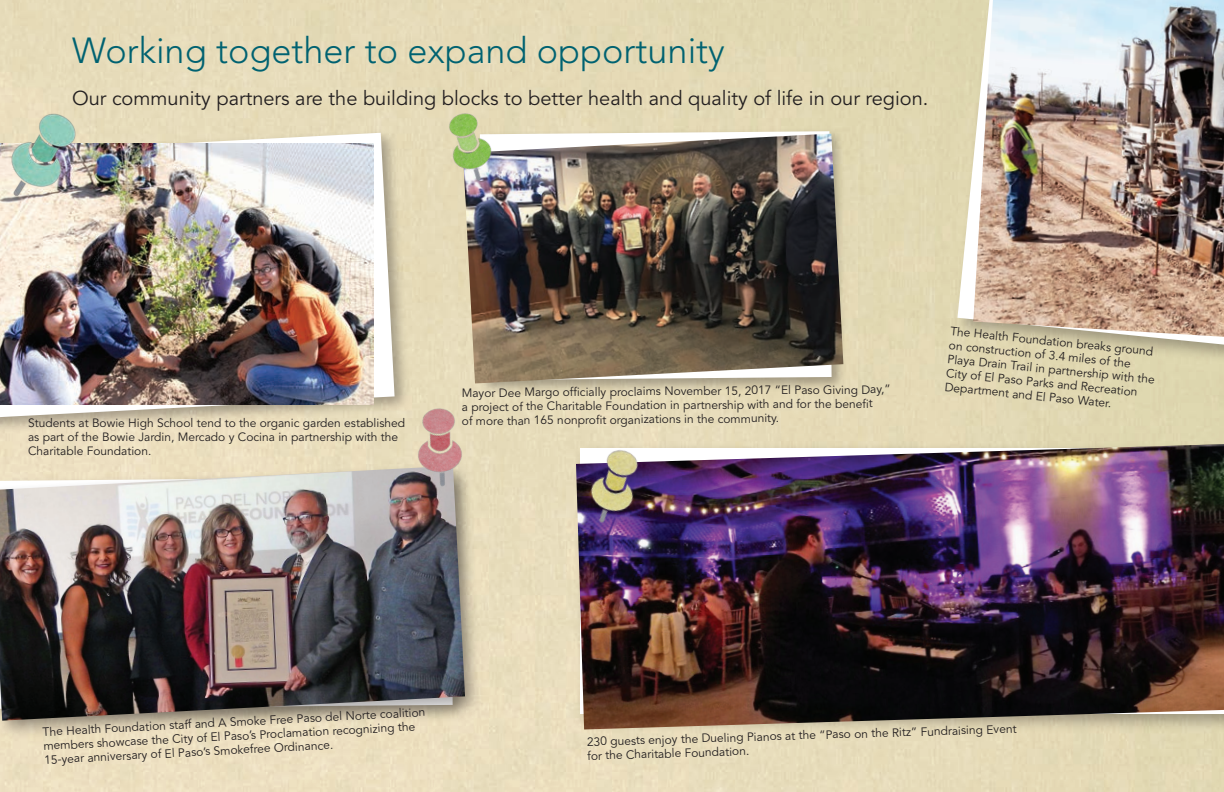
<style>
.page{position:relative;width:1224px;height:792px;background:#fff}
.page>*{position:absolute;margin:0;border:0;box-sizing:border-box;transform-origin:0 0}
.t1{font:300 36px "Avenir LT Std";color:#006271}
.t2{font:20px "Avenir LT Std";color:#231f20}
.t3{font:12px/14px "Avenir";color:#231f20}
</style>
<div class="page">
<div style="left:575px;top:442px;width:649px;height:292px;background:#e3d8b6"></div>
<div style="left:953px;top:0;width:271px;height:387px;background:#231f20;opacity:.35"></div>
<svg style="left:957px;top:0;width:267px;height:345px;fill:#dfd7b0"></svg>
<div style="left:0;top:129px;width:412px;height:306px;background:#231f20;opacity:.35"></div>
<svg style="left:0;top:133px;width:395px;height:284px"></svg>
<div style="left:476px;top:127px;width:370px;height:268px;background:#231f20;opacity:.35"></div>
<div style="left:0;top:461px;width:484px;height:278px;background:#231f20;opacity:.35"></div>
<img style="left:0;top:466px;width:465px;height:255px">
<img style="left:973px;top:0;width:251px;height:337px">
<img style="left:576px;top:444px;width:648px;height:285px">
<img style="left:0;top:143px;width:374px;height:262px">
<img style="left:463px;top:134px;width:380px;height:249px">
<img style="left:7px;top:113px;width:71px;height:88px">
<img style="left:411px;top:408px;width:54px;height:82px">
<img style="left:447px;top:112px;width:53px;height:70px">
<img style="left:587px;top:448px;width:57px;height:78px">
<h1 class="t1" style="left:72px;top:30px;width:654px">Working together to expand opportunity</h1>
<h2 class="t2" style="left:72px;top:86px;width:858px">Our community partners are the building blocks to better health and quality of life in our region.</h2>
<p class="t3" style="left:28px;top:417px;width:379px">Students at Bowie High School tend to the organic garden established as part of the Bowie Jardin, Mercado y Cocina in partnership with the<br>Charitable Foundation.</p>
<p class="t3" style="left:461px;top:388px;width:431px;rotate:-1deg">Mayor Dee Margo offi cially proclaims November 15, 2017 “El Paso Giving Day,” a project of the Charitable Foundation in partnership with and for the benefi t<br>of more than 165 nonprofi t organizations in the community.</p>
<p class="t3" style="left:951px;top:324px;width:210px;rotate:6deg">The Health Foundation breaks ground on construction of 3.4 miles of the Playa Drain Trail in partnership with the City of El Paso Parks and Recreation Department and El Paso Water.</p>
<p class="t3" style="left:42px;top:725px;width:385px;rotate:-3deg">The Health Foundation staff and A Smoke Free Paso del Norte coalition members showcase the City of El Paso’s Proclamation recognizing the<br>15-year anniversary of El Paso’s Smokefree Ordinance.</p>
<p class="t3" style="left:587px;top:736px;width:431px;line-height:13.4px;rotate:-2deg">230 guests enjoy the Dueling Pianos at the “Paso on the Ritz” Fundraising Event for the Charitable Foundation.</p>
</div>
